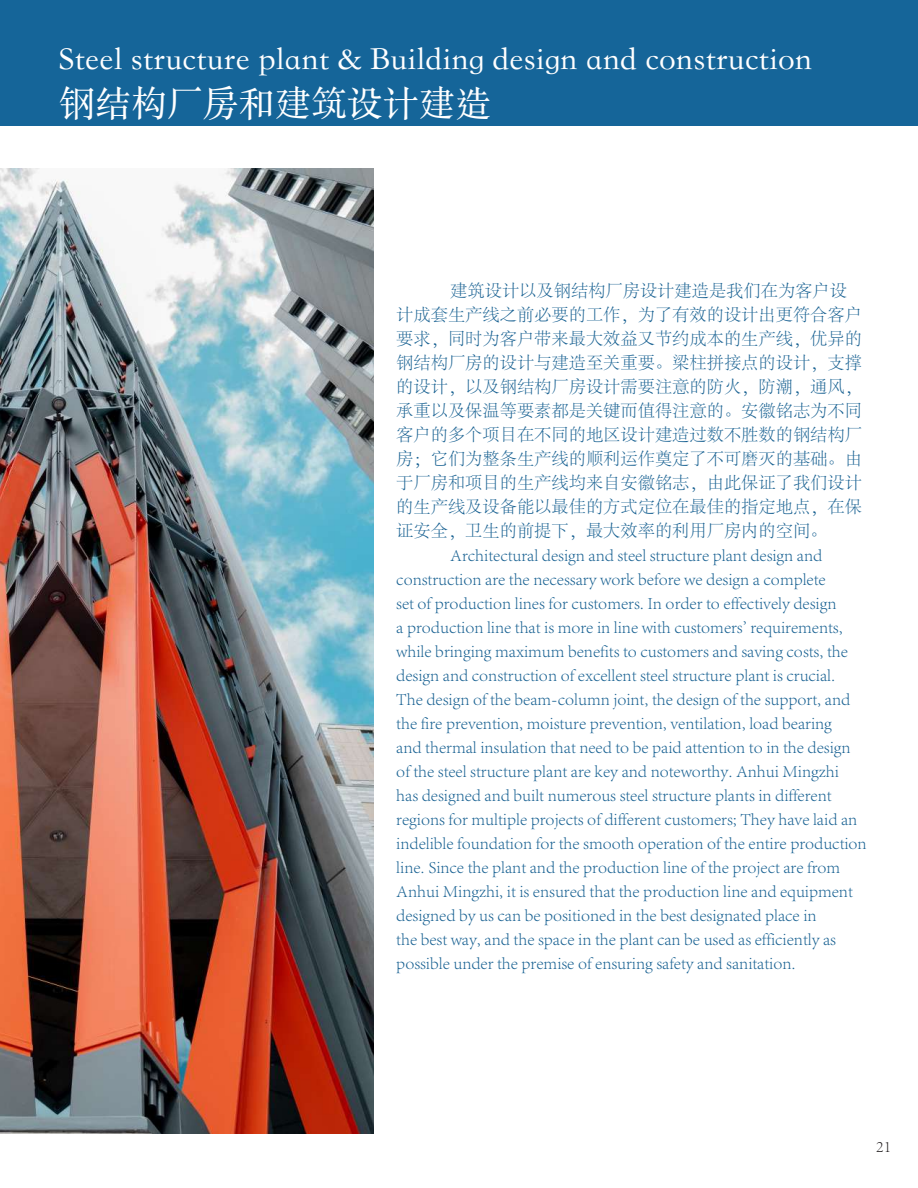
<style>
.page{position:relative;width:918px;height:1188px;background:#fff}
.page>*{position:absolute;margin:0;border:0;box-sizing:border-box;transform-origin:0 0}
.t1{font:36px "ST Songti TC Regular";color:#fff}
.t2{font:33px "ST Songti TC Regular";color:#fff}
.t3{font:300 17.25px "Adobe Song Std";color:#186192}
.t4{font:300 16.5px "Adobe Song Std";color:#231f20}
</style>
<div class="page">
<div style="left:0;top:0;width:918px;height:125px;background:#156599"></div>
<img style="left:0;top:168px;width:374px;height:966px">
<h2 class="t2" style="left:59px;top:36px;width:755px">Steel structure plant &amp; Building design and construction</h2>
<h1 class="t1" style="left:59px;top:76px;width:433px">钢结构厂房和建筑设计建造</h1>
<p class="t3" style="left:450px;top:281px;width:398px">建筑设计以及钢结构厂房设计建造是我们在为客户设</p>
<p class="t3" style="left:396px;top:305px;width:467px">计成套生产线之前必要的工作，为了有效的设计出更符合客户</p>
<p class="t3" style="left:396px;top:329px;width:467px">要求，同时为客户带来最大效益又节约成本的生产线，优异的</p>
<p class="t3" style="left:396px;top:353px;width:467px">钢结构厂房的设计与建造至关重要。梁柱拼接点的设计，支撑</p>
<p class="t3" style="left:396px;top:377px;width:467px">的设计，以及钢结构厂房设计需要注意的防火，防潮，通风，</p>
<p class="t3" style="left:396px;top:401px;width:467px">承重以及保温等要素都是关键而值得注意的。安徽铭志为不同</p>
<p class="t3" style="left:396px;top:425px;width:467px">客户的多个项目在不同的地区设计建造过数不胜数的钢结构厂</p>
<p class="t3" style="left:396px;top:449px;width:467px">房；它们为整条生产线的顺利运作奠定了不可磨灭的基础。由</p>
<p class="t3" style="left:396px;top:473px;width:467px">于厂房和项目的生产线均来自安徽铭志，由此保证了我们设计</p>
<p class="t3" style="left:396px;top:497px;width:467px">的生产线及设备能以最佳的方式定位在最佳的指定地点，在保</p>
<p class="t3" style="left:396px;top:521px;width:433px">证安全，卫生的前提下，最大效率的利用厂房内的空间。</p>
<p class="t3" style="left:450px;top:545px;width:374px">Architectural design and steel structure plant design and</p>
<p class="t3" style="left:396px;top:569px;width:431px">construction are the necessary work before we design a complete</p>
<p class="t3" style="left:396px;top:593px;width:442px">set of production lines for customers. In order to effectively design</p>
<p class="t3" style="left:396px;top:617px;width:448px">a production line that is more in line with customers' requirements,</p>
<p class="t3" style="left:396px;top:641px;width:453px">while bringing maximum benefits to customers and saving costs, the</p>
<p class="t3" style="left:396px;top:665px;width:441px">design and construction of excellent steel structure plant is crucial.</p>
<p class="t3" style="left:396px;top:689px;width:455px">The design of the beam-column joint, the design of the support, and</p>
<p class="t3" style="left:396px;top:713px;width:437px">the fire prevention, moisture prevention, ventilation, load bearing</p>
<p class="t3" style="left:396px;top:737px;width:456px">and thermal insulation that need to be paid attention to in the design</p>
<p class="t3" style="left:396px;top:761px;width:444px">of the steel structure plant are key and noteworthy. Anhui Mingzhi</p>
<p class="t3" style="left:396px;top:785px;width:437px">has designed and built numerous steel structure plants in different</p>
<p class="t3" style="left:396px;top:809px;width:463px">regions for multiple projects of different customers; They have laid an</p>
<p class="t3" style="left:396px;top:833px;width:472px">indelible foundation for the smooth operation of the entire production</p>
<p class="t3" style="left:396px;top:857px;width:445px">line. Since the plant and the production line of the project are from</p>
<p class="t3" style="left:396px;top:881px;width:458px">Anhui Mingzhi, it is ensured that the production line and equipment</p>
<p class="t3" style="left:396px;top:905px;width:422px">designed by us can be positioned in the best designated place in</p>
<p class="t3" style="left:396px;top:929px;width:441px">the best way, and the space in the plant can be used as efficiently as</p>
<p class="t3" style="left:396px;top:953px;width:401px">possible under the premise of ensuring safety and sanitation.</p>
<p class="t4" style="left:876px;top:1137px;width:17px">21</p>
</div>
